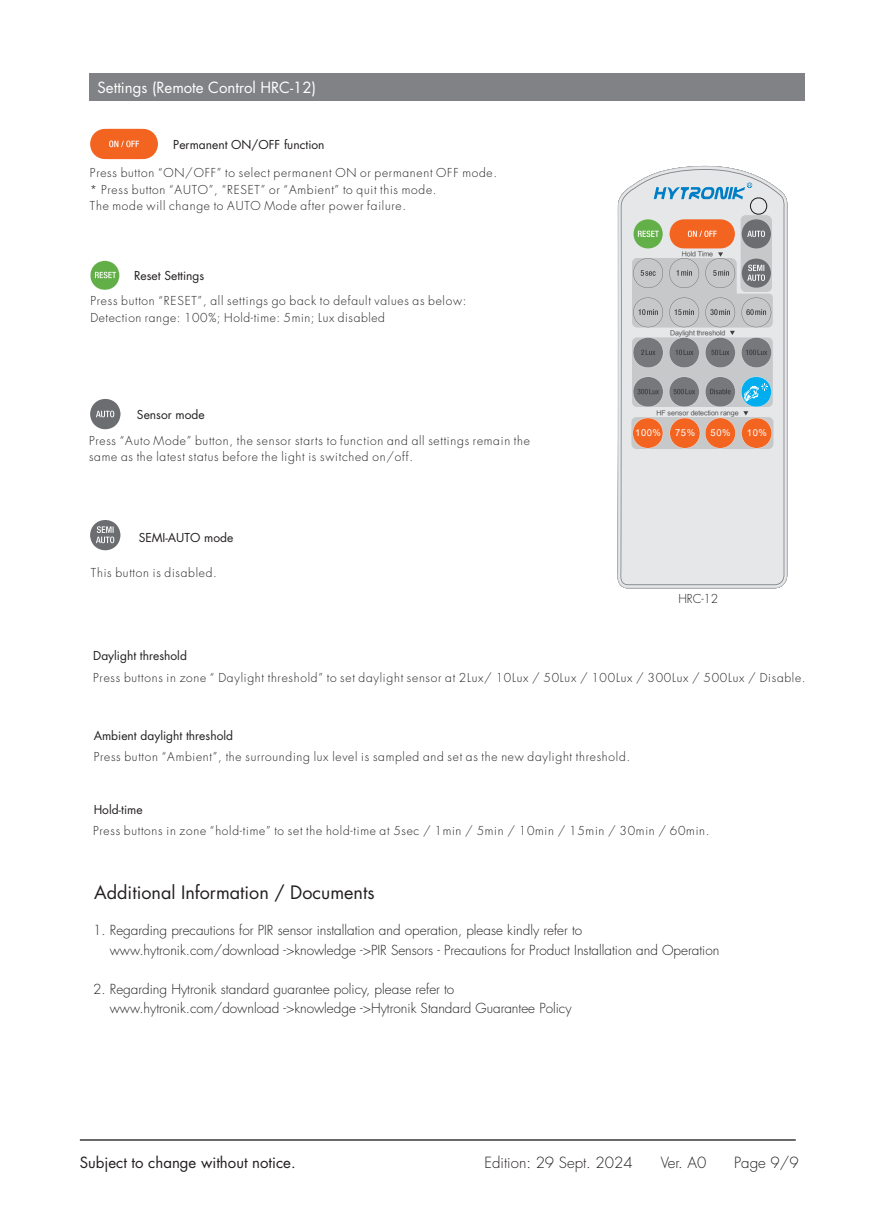
<style>
.page{position:relative;width:893px;height:1212px;background:#fff}
.page>*{position:absolute;margin:0;border:0;box-sizing:border-box;transform-origin:0 0}
.t1{font:18px "Futura Std";color:#231f20}
.t2{font:300 15px "Futura Std";color:#231f20}
.t3{font:15px "Futura Std";color:#fff}
.t4{font:15px "Futura Std";color:#231f20}
.t5{font:300 13.5px/19.5px "Futura Std";color:#231f20}
.t6{font:300 12px/16.5px "Futura Std";letter-spacing:.06em;color:#231f20}
.t7{font:12px "Futura Std";color:#231f20}
.t8{font:9.45px "Arial";letter-spacing:.055em;color:#fff}
.t9{font:6.3px "FZLTH YS GBK";color:#3e3e3f}
</style>
<div class="page">
<div style="left:89px;top:73px;width:716px;height:28px;background:#808285"></div>
<svg style="left:90px;top:260px;width:30px;height:30px"></svg>
<svg style="left:90px;top:128px;width:68px;height:32px;background:#f57f48"></svg>
<svg style="left:90px;top:399px;width:31px;height:31px"></svg>
<svg style="left:90px;top:520px;width:30px;height:31px"></svg>
<svg style="left:618px;top:167px;width:168px;height:420px"></svg>
<div style="left:621px;top:170px;width:163px;height:414px;background:#e6e7e9"></div>
<svg style="left:632px;top:183px;width:141px;height:271px;background:#bdb3ae"></svg>
<hr style="left:80px;top:1139px;width:716px;height:1px;background:#231f20">
<p class="t3" style="left:98px;top:78px;width:220px">Settings (Remote Control HRC-12)</p>
<p class="t7" style="left:173px;top:137px;width:153px">Permanent ON/OFF function</p>
<p class="t6" style="left:90px;top:165px;width:409px">Press button “ON/OFF” to select permanent ON or permanent OFF mode. * Press button “AUTO”, “RESET” or “Ambient” to quit this mode.<br>The mode will change to AUTO Mode after power failure.</p>
<p class="t7" style="left:134px;top:268px;width:72px">Reset Settings</p>
<p class="t6" style="left:90px;top:293px;width:378px">Press button “RESET”, all settings go back to default values as below:<br>Detection range: 100%; Hold-time: 5min; Lux disabled</p>
<p class="t7" style="left:137px;top:407px;width:69px">Sensor mode</p>
<p class="t6" style="left:89px;top:432px;width:442px">Press “Auto Mode” button, the sensor starts to function and all settings remain the same as the latest status before the light is switched on/off.</p>
<p class="t7" style="left:139px;top:529px;width:96px">SEMI-AUTO mode</p>
<p class="t6" style="left:91px;top:565px;width:127px">This button is disabled.</p>
<p class="t7" style="left:93px;top:648px;width:95px">Daylight threshold</p>
<p class="t9" style="left:682px;top:251px;width:33px">Hold Time</p>
<p class="t9" style="left:670px;top:329px;width:57px">Daylight threshold</p>
<p class="t9" style="left:656px;top:410px;width:84px">HF sensor detection range</p>
<p class="t8" style="left:635px;top:427px;width:27px">100%</p>
<p class="t8" style="left:675px;top:427px;width:21px">75%</p>
<p class="t8" style="left:711px;top:426px;width:21px">50%</p>
<p class="t8" style="left:747px;top:427px;width:21px">10%</p>
<p class="t6" style="left:678px;top:591px;width:41px">HRC-12</p>
<p class="t6" style="left:93px;top:670px;width:714px">Press buttons in zone “ Daylight threshold” to set daylight sensor at 2Lux/ 10Lux / 50Lux / 100Lux / 300Lux / 500Lux / Disable.</p>
<p class="t7" style="left:94px;top:728px;width:141px">Ambient daylight threshold</p>
<p class="t6" style="left:94px;top:749px;width:538px">Press button “Ambient”, the surrounding lux level is sampled and set as the new daylight threshold.</p>
<p class="t7" style="left:94px;top:802px;width:50px">Hold-time</p>
<p class="t6" style="left:93px;top:822px;width:618px">Press buttons in zone “hold-time” to set the hold-time at 5sec / 1min / 5min / 10min / 15min / 30min / 60min.</p>
<h1 class="t1" style="left:94px;top:880px;width:282px">Additional Information / Documents</h1>
<p class="t5" style="left:110px;top:921px;width:611px;text-indent:-17px">1. Regarding precautions for PIR sensor installation and operation, please kindly refer to www.hytronik.com/download -&gt;knowledge -&gt;PIR Sensors - Precautions for Product Installation and Operation</p>
<p class="t5" style="left:110px;top:979px;width:463px;text-indent:-17px">2. Regarding Hytronik standard guarantee policy, please refer to www.hytronik.com/download -&gt;knowledge -&gt;Hytronik Standard Guarantee Policy</p>
<p class="t4" style="left:80px;top:1153px;width:217px">Subject to change without notice.</p>
<p class="t2" style="left:485px;top:1153px;width:150px">Edition: 29 Sept. 2024</p>
<p class="t2" style="left:661px;top:1153px;width:47px">Ver. A0</p>
<p class="t2" style="left:734px;top:1153px;width:66px">Page 9/9</p>
</div>
